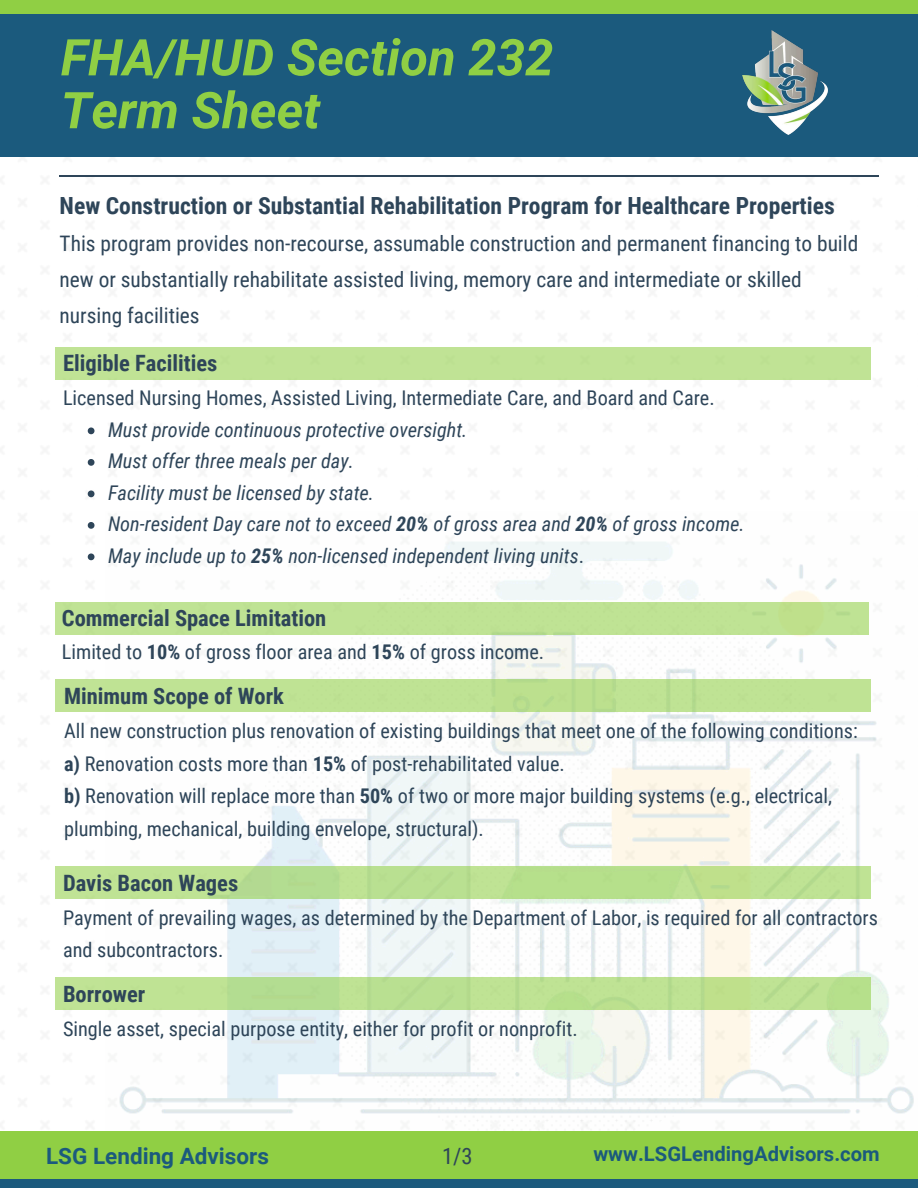
<style>
.page{position:relative;width:918px;height:1188px;background:#fff}
.page>*{position:absolute;margin:0;border:0;box-sizing:border-box;transform-origin:0 0}
.t1{font:italic 700 50.7px/52.8px "Roboto";color:#90cf44}
.t2{font:700 23.7px "Roboto Condensed";color:#2e4559}
.t3{font:700 22.5px "Roboto Condensed";color:#2e4559}
.t4{font:700 22.5px "Roboto";color:#1b5a7d}
.t5{font:22.5px "Roboto Condensed";color:#2e4559}
.t6{font:21.3px/36px "Roboto Condensed";color:#2e4559}
.t7{font:20.25px/32.7px "Roboto Condensed";color:#2e4559}
.t8{font:italic 20.25px/31.5px "Roboto Condensed";color:#2e4559}
.t9{font:700 20.25px "Roboto";color:#1b5a7d}
.s1{font-weight:700}
.s2{font-style:normal}
</style>
<div class="page">
<img style="left:106px;top:541px;width:812px;height:591px">
<div style="left:0;top:0;width:918px;height:156px;background:#1b5a7d"></div>
<div style="left:0;top:1132px;width:918px;height:47px;background:#90cf44"></div>
<hr style="left:60px;top:175px;width:819px;height:2px;background:#2e4559">
<div style="left:0;top:0;width:918px;height:13px;background:#90cf44"></div>
<div style="left:0;top:1179px;width:918px;height:9px;background:#1b5a7d"></div>
<img style="left:742px;top:30px;width:86px;height:105px">
<div style="left:55px;top:348px;width:816px;height:32px;background:#c0e395"></div>
<svg style="left:88px;top:428px;width:6px;height:6px"></svg>
<svg style="left:88px;top:459px;width:6px;height:7px"></svg>
<svg style="left:88px;top:490px;width:6px;height:7px"></svg>
<svg style="left:88px;top:522px;width:6px;height:7px"></svg>
<svg style="left:88px;top:554px;width:6px;height:6px"></svg>
<div style="left:55px;top:602px;width:814px;height:32px;background:#bfe394"></div>
<div style="left:55px;top:679px;width:816px;height:33px;background:#bfe394"></div>
<div style="left:55px;top:866px;width:816px;height:33px;background:#bce091"></div>
<div style="left:55px;top:978px;width:816px;height:32px;background:#bfe193"></div>
<h1 class="t1" style="left:61px;top:29px;width:494px">FHA/HUD Section 232<br>Term Sheet</h1>
<p class="t2" style="left:60px;top:189px;width:777px">New Construction or Substantial Rehabilitation Program for Healthcare Properties</p>
<p class="t6" style="left:60px;top:225px;width:800px">This program provides non-recourse, assumable construction and permanent financing to build new or substantially rehabilitate assisted living, memory care and intermediate or skilled nursing facilities</p>
<p class="t3" style="left:63px;top:347px;width:156px">Eligible Facilities</p>
<p class="t7" style="left:63px;top:381px;width:653px">Licensed Nursing Homes, Assisted Living, Intermediate Care, and Board and Care.</p>
<p class="t8" style="left:108px;top:413px;width:638px">Must provide continuous protective oversight.<br>Must offer three meals per day.<br>Facility must be licensed by state.<br>Non-resident Day care not to exceed <span class="s1">20%</span> of gross area and <span class="s1">20%</span> of gross income.<br>May include up to <span class="s1">25%</span> non-licensed independent living units<span class="s2">.</span></p>
<p class="t3" style="left:62px;top:602px;width:266px">Commercial Space Limitation</p>
<p class="t7" style="left:62px;top:635px;width:484px">Limited to <span class="s1">10%</span> of gross floor area and <span class="s1">15%</span> of gross income.</p>
<p class="t3" style="left:64px;top:680px;width:221px">Minimum Scope of Work</p>
<p class="t7" style="left:64px;top:714px;width:795px">All new construction plus renovation of existing buildings that meet one of the following conditions: <span class="s1">a)</span> Renovation costs more than <span class="s1">15%</span> of post-rehabilitated value.<br><span class="s1">b)</span> Renovation will replace more than <span class="s1">50%</span> of two or more major building systems (e.g., electrical, plumbing, mechanical, building envelope, structural).</p>
<p class="t3" style="left:63px;top:867px;width:177px">Davis Bacon Wages</p>
<p class="t7" style="left:63px;top:900px;width:817px">Payment of prevailing wages, as determined by the Department of Labor, is required for all contractors and subcontractors.</p>
<p class="t3" style="left:63px;top:979px;width:84px">Borrower</p>
<p class="t7" style="left:63px;top:1012px;width:516px">Single asset, special purpose entity, either for profit or nonprofit.</p>
<p class="t4" style="left:46px;top:1141px;width:224px">LSG Lending Advisors</p>
<p class="t9" style="left:593px;top:1140px;width:288px">www.LSGLendingAdvisors.com</p>
<p class="t5" style="left:442px;top:1141px;width:32px">1/3</p>
</div>
